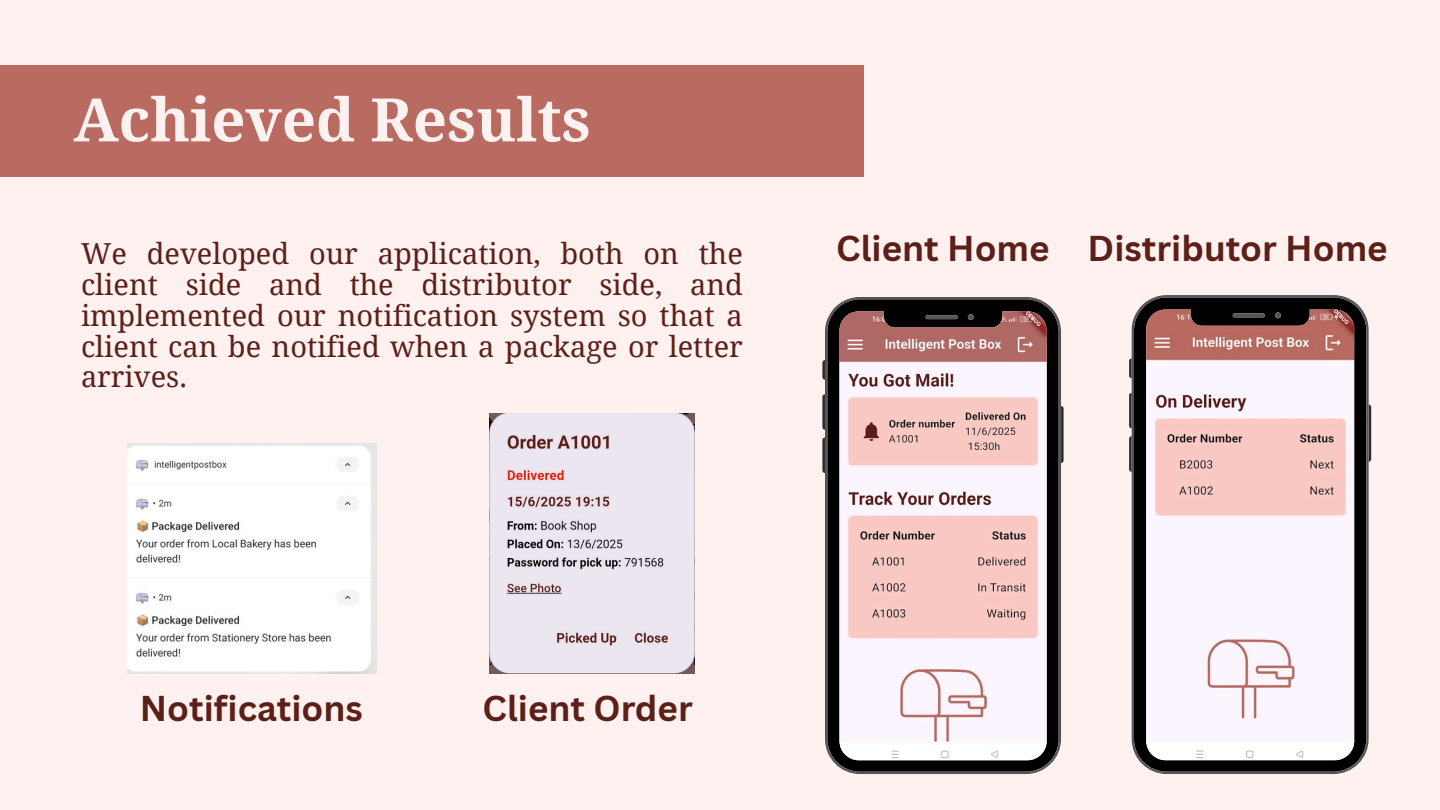
<style>
.page{position:relative;width:1440px;height:810px;background:#fff1ef}
.page>*{position:absolute;margin:0;border:0;box-sizing:border-box;transform-origin:0 0}
.t1{font:700 60px "Droid Serif";color:#fff1ef}
.t2{font:700 35px "Canva Sans";color:#5c2018}
.t3{font:29px/30.8px "Droid Serif";color:#5c2018;text-align:justify}
</style>
<div class="page">
<div style="left:0;top:66px;width:863px;height:111px;background:#b96b61"></div>
<svg style="left:1129px;top:358px;width:3px;height:20px"></svg>
<svg style="left:1129px;top:393px;width:3px;height:35px"></svg>
<svg style="left:1129px;top:436px;width:3px;height:36px"></svg>
<svg style="left:1369px;top:405px;width:2px;height:57px"></svg>
<svg style="left:1132px;top:295px;width:237px;height:479px;fill:#faf5fd"></svg>
<svg style="left:822px;top:360px;width:3px;height:20px"></svg>
<svg style="left:822px;top:394px;width:3px;height:36px"></svg>
<svg style="left:822px;top:437px;width:3px;height:36px"></svg>
<svg style="left:1061px;top:406px;width:3px;height:57px"></svg>
<svg style="left:825px;top:297px;width:236px;height:477px"></svg>
<img style="left:127px;top:443px;width:249px;height:231px">
<img style="left:489px;top:413px;width:206px;height:261px">
<h1 class="t1" style="left:73px;top:86px;width:519px">Achieved Results</h1>
<p class="t3" style="left:81px;top:239px;width:663px">We developed our application, both on the client side and the distributor side, and implemented our notification system so that a client can be notified when a package or letter arrives.</p>
<h2 class="t2" style="left:836px;top:224px;width:215px">Client Home</h2>
<h2 class="t2" style="left:1088px;top:224px;width:302px">Distributor Home</h2>
<h2 class="t2" style="left:140px;top:684px;width:225px">Notifications</h2>
<h2 class="t2" style="left:483px;top:684px;width:212px">Client Order</h2>
</div>
